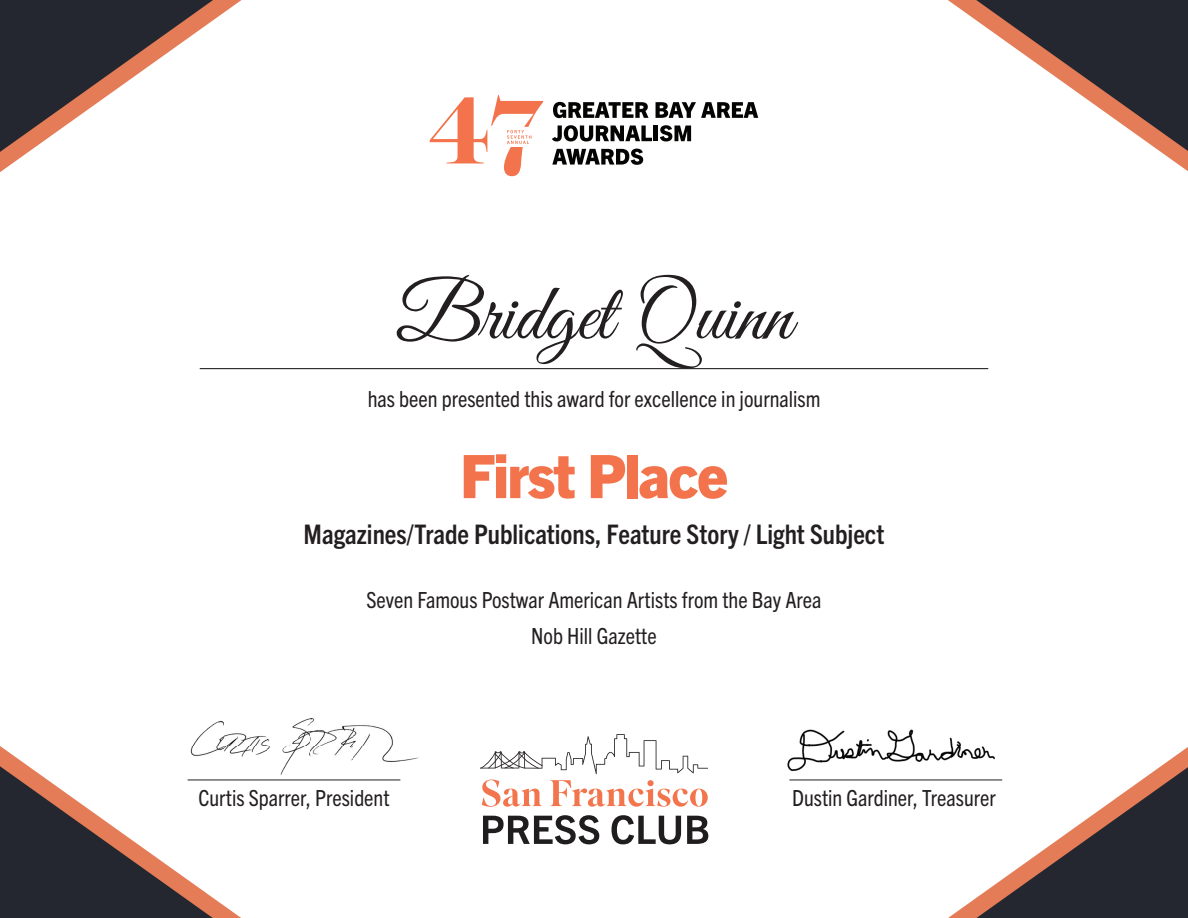
<style>
.page{position:relative;width:1188px;height:918px;background:#fff}
.page>*{position:absolute;margin:0;border:0;box-sizing:border-box;transform-origin:0 0}
.t1{font:81px "Great Vibes";color:#231f20}
.t2{font:800 60px "Trade Gothic Next LT Pro";letter-spacing:-.03em;color:#f3744c}
.t3{font:700 condensed 27px "Trade Gothic Next";color:#231f20}
.t4{font:condensed 22.5px/36px "Trade Gothic Next";color:#231f20;text-align:center}
</style>
<div class="page">
<img style="left:787px;top:729px;width:197px;height:43px">
<img style="left:192px;top:718px;width:227px;height:63px">
<hr style="left:188px;top:780px;width:212px;height:1px;background:#231f20">
<hr style="left:789px;top:780px;width:213px;height:1px;background:#231f20">
<svg style="left:553px;top:102px;width:96px;height:16px"></svg>
<svg style="left:656px;top:102px;width:102px;height:16px"></svg>
<svg style="left:552px;top:125px;width:100px;height:16px"></svg>
<hr style="left:654px;top:126px;width:4px;height:15px;background:#040503">
<svg style="left:660px;top:125px;width:31px;height:16px"></svg>
<svg style="left:552px;top:149px;width:91px;height:16px"></svg>
<svg style="left:430px;top:95px;width:113px;height:81px"></svg>
<svg style="left:948px;top:747px;width:240px;height:171px"></svg>
<svg style="left:0;top:0;width:242px;height:172px"></svg>
<svg style="left:0;top:746px;width:241px;height:172px"></svg>
<svg style="left:948px;top:0;width:240px;height:171px"></svg>
<svg style="left:480px;top:734px;width:228px;height:40px"></svg>
<svg style="left:483px;top:815px;width:116px;height:29px"></svg>
<svg style="left:612px;top:815px;width:69px;height:29px"></svg>
<svg style="left:687px;top:816px;width:21px;height:28px"></svg>
<svg style="left:482px;top:780px;width:60px;height:27px"></svg>
<svg style="left:550px;top:780px;width:158px;height:27px"></svg>
<hr style="left:200px;top:368px;width:788px;height:1px;background:#0b0c0b">
<h1 class="t1" style="left:396px;top:270px;width:398px">Bridget Quinn</h1>
<p class="t4" style="left:368px;top:381px;width:454px">has been presented this award for excellence in journalism</p>
<h2 class="t2" style="left:460px;top:435px;width:269px">First Place</h2>
<p class="t3" style="left:304px;top:518px;width:582px">Magazines/Trade Publications, Feature Story / Light Subject</p>
<p class="t4" style="left:367px;top:582px;width:457px">Seven Famous Postwar American Artists from the Bay Area<br>Nob Hill Gazette</p>
<p class="t4" style="left:198px;top:779px;width:193px">Curtis Sparrer, President</p>
<p class="t4" style="left:792px;top:779px;width:205px">Dustin Gardiner, Treasurer</p>
</div>
